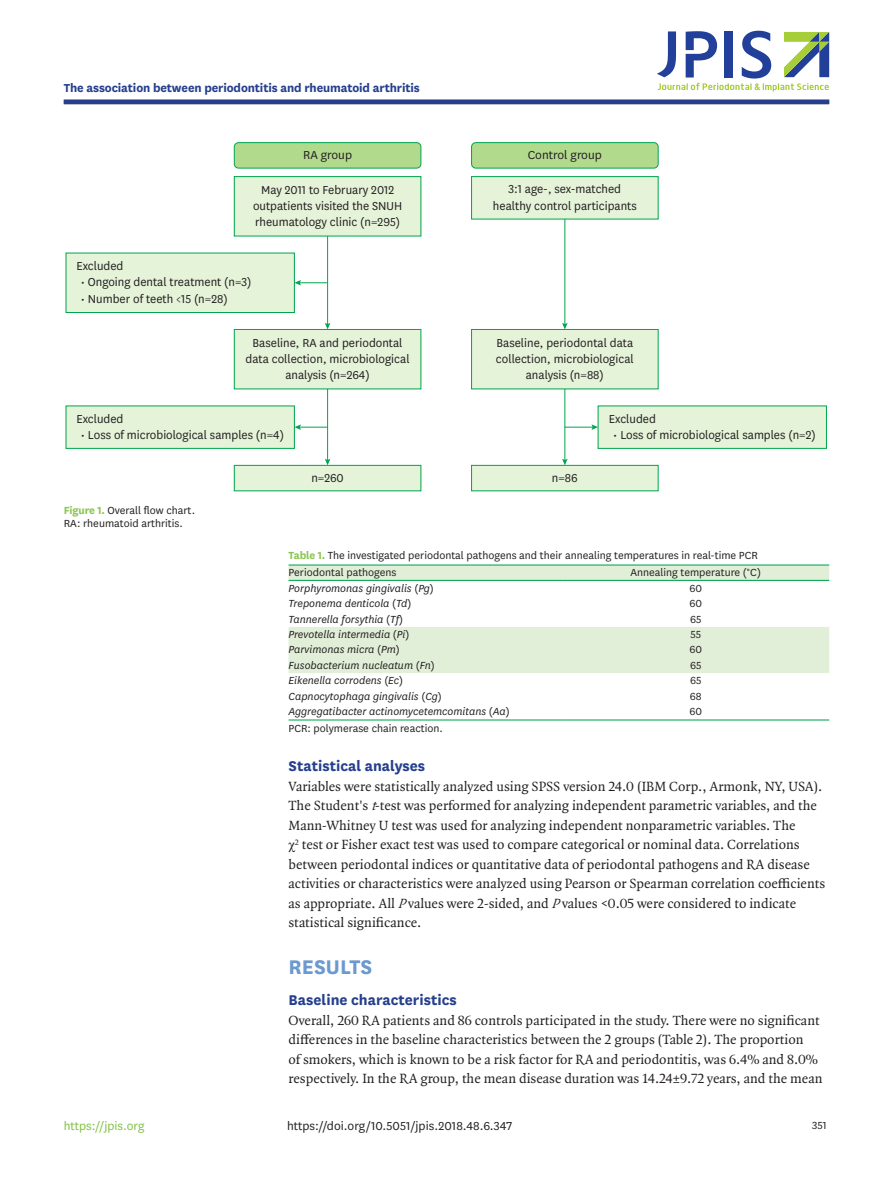
<style>
.page{position:relative;width:893px;height:1191px;background:#fff}
.page>*{position:absolute;margin:0;border:0;box-sizing:border-box;transform-origin:0 0}
.body_title1{font:700 23.1px "National";color:#6b99d0}
.body_title2_stacked{font:700 16.5px "National";color:#253f8e}
.body_title2{font:700 16.5px "National";color:#253f8e}
.body_p_first{font:14.25px/19.5px "Quadraat OT";color:#231f20}
.doi_running_footer{font:13.5px/16.2px "National";color:#231f20;text-align:center}
.alt-title-type{font:700 13.5px "National";letter-spacing:-.01em;color:#253f8e}
.url{font:13.5px "National";color:#7fc241}
.tbody_entry{font:italic 12px "National";color:#231f20}
.table-wrap_caption{font:12px "National";color:#231f20}
.fig_caption{font:12px/13.5px "National";color:#231f20}
.thead_entry{font:12px "National";color:#231f20}
.table-wrap-foot_p_fi{font:12px "National";color:#231f20}
.tbody_entry-2{font:12px "National";color:#231f20}
.s1{font-weight:700;color:#8bc750}
.s2{font-style:normal}
.s3{font-style:italic}
.s4{font-family:"Times New Roman"}
</style>
<div class="page">
<hr style="left:64px;top:100px;width:765px;height:4px;background:#253f8e">
<svg style="left:657px;top:31px;width:172px;height:60px"></svg>
<svg style="left:289px;top:565px;width:540px;height:108px;fill:#e2efd8"></svg>
<hr style="left:289px;top:564px;width:273px;height:1px;background:#00a54f">
<hr style="left:562px;top:564px;width:267px;height:1px;background:#00a54f">
<hr style="left:289px;top:580px;width:273px;height:1px;background:#00a54f">
<hr style="left:562px;top:580px;width:267px;height:1px;background:#00a54f">
<hr style="left:289px;top:719px;width:273px;height:1px;background:#00a54f">
<hr style="left:562px;top:719px;width:267px;height:1px;background:#00a54f">
<hr style="left:327px;top:236px;width:1px;height:89px;background:#00a54f">
<svg style="left:325px;top:323px;width:5px;height:6px"></svg>
<hr style="left:327px;top:389px;width:1px;height:72px;background:#00a54f">
<svg style="left:325px;top:459px;width:5px;height:6px"></svg>
<hr style="left:564px;top:389px;width:1px;height:72px;background:#00a54f">
<svg style="left:562px;top:459px;width:6px;height:6px"></svg>
<hr style="left:564px;top:219px;width:1px;height:106px;background:#00a54f">
<svg style="left:562px;top:323px;width:6px;height:6px"></svg>
<div style="left:472px;top:177px;width:186px;height:42px;background:#e5f3d9"></div>
<div style="left:471px;top:176px;width:187px;height:43px;border:1px solid #00a54f"></div>
<div style="left:234px;top:177px;width:187px;height:59px;background:#e5f3d9"></div>
<div style="left:234px;top:176px;width:187px;height:60px;border:1px solid #00a54f"></div>
<div style="left:234px;top:329px;width:187px;height:60px;background:#e5f3d9"></div>
<div style="left:234px;top:329px;width:187px;height:60px;border:1px solid #00a54f"></div>
<div style="left:472px;top:329px;width:186px;height:60px;background:#e5f3d9"></div>
<div style="left:471px;top:329px;width:187px;height:60px;border:1px solid #00a54f"></div>
<div style="left:234px;top:465px;width:187px;height:26px;background:#e5f3d9"></div>
<div style="left:234px;top:465px;width:187px;height:26px;border:1px solid #00a54f"></div>
<div style="left:472px;top:465px;width:186px;height:26px;background:#e5f3d9"></div>
<div style="left:471px;top:465px;width:187px;height:26px;border:1px solid #00a54f"></div>
<div style="left:66px;top:253px;width:228px;height:59px;background:#e5f3d9"></div>
<div style="left:66px;top:253px;width:229px;height:60px;border:1px solid #00a54f"></div>
<div style="left:66px;top:406px;width:228px;height:42px;background:#e5f3d9"></div>
<div style="left:66px;top:405px;width:229px;height:44px;border:1px solid #00a54f"></div>
<div style="left:598px;top:406px;width:228px;height:42px;background:#e5f3d9"></div>
<div style="left:598px;top:405px;width:229px;height:44px;border:1px solid #00a54f"></div>
<svg style="left:294px;top:280px;width:34px;height:5px"></svg>
<svg style="left:294px;top:424px;width:34px;height:6px"></svg>
<svg style="left:565px;top:424px;width:33px;height:6px"></svg>
<div style="left:234px;top:143px;width:187px;height:25px;background:#b2da8d;border-radius:4px"></div>
<div style="left:234px;top:142px;width:187px;height:26px;border:1px solid #00a54f;border-radius:4px"></div>
<div style="left:472px;top:143px;width:186px;height:25px;background:#b2da8d;border-radius:4px"></div>
<div style="left:471px;top:142px;width:187px;height:26px;border:1px solid #00a54f;border-radius:4px"></div>
<p class="alt-title-type" style="left:64px;top:78px;width:358px">The association between periodontitis and rheumatoid arthritis</p>
<p class="doi_running_footer" style="left:303px;top:146px;width:51px">RA group</p>
<p class="doi_running_footer" style="left:528px;top:146px;width:76px">Control group</p>
<p class="doi_running_footer" style="left:253px;top:181px;width:151px">May 2011 to February 2012 outpatients visited the SNUH rheumatology clinic (n=295)</p>
<p class="doi_running_footer" style="left:76px;top:257px;width:49px">Excluded</p>
<p class="doi_running_footer" style="left:81px;top:273px;width:172px">• Ongoing dental treatment (n=3)</p>
<p class="doi_running_footer" style="left:81px;top:290px;width:148px">• Number of teeth &lt;15 (n=28)</p>
<p class="doi_running_footer" style="left:493px;top:180px;width:145px">3:1 age-, sex-matched healthy control participants</p>
<p class="doi_running_footer" style="left:246px;top:334px;width:166px">Baseline, RA and periodontal data collection, microbiological analysis (n=264)</p>
<p class="doi_running_footer" style="left:496px;top:334px;width:139px">Baseline, periodontal data collection, microbiological analysis (n=88)</p>
<p class="doi_running_footer" style="left:76px;top:410px;width:49px">Excluded</p>
<p class="doi_running_footer" style="left:81px;top:426px;width:205px">• Loss of microbiological samples (n=4)</p>
<p class="fig_caption" style="left:64px;top:503px;width:133px"><span class="s1">Figure 1.</span> Overall flow chart.<br>RA: rheumatoid arthritis.</p>
<p class="doi_running_footer" style="left:311px;top:469px;width:34px">n=260</p>
<p class="doi_running_footer" style="left:552px;top:469px;width:27px">n=86</p>
<p class="doi_running_footer" style="left:609px;top:410px;width:49px">Excluded</p>
<p class="doi_running_footer" style="left:613px;top:426px;width:204px">• Loss of microbiological samples (n=2)</p>
<p class="table-wrap_caption" style="left:289px;top:547px;width:471px"><span class="s1">Table 1.</span> The investigated periodontal pathogens and their annealing temperatures in real-time PCR</p>
<p class="thead_entry" style="left:289px;top:564px;width:109px">Periodontal pathogens</p>
<p class="thead_entry" style="left:630px;top:564px;width:132px">Annealing temperature (°C)</p>
<p class="tbody_entry" style="left:289px;top:581px;width:147px">Porphyromonas gingivalis <span class="s2">(</span>Pg<span class="s2">)</span></p>
<p class="tbody_entry-2" style="left:689px;top:580px;width:14px">60</p>
<p class="tbody_entry" style="left:289px;top:596px;width:124px">Treponema denticola <span class="s2">(</span>Td<span class="s2">)</span></p>
<p class="tbody_entry-2" style="left:689px;top:596px;width:14px">60</p>
<p class="tbody_entry" style="left:289px;top:611px;width:116px">Tannerella forsythia <span class="s2">(</span>Tf<span class="s2">)</span></p>
<p class="tbody_entry-2" style="left:690px;top:611px;width:13px">65</p>
<p class="tbody_entry" style="left:289px;top:627px;width:122px">Prevotella intermedia <span class="s2">(</span>Pi<span class="s2">)</span></p>
<p class="tbody_entry-2" style="left:690px;top:626px;width:12px">55</p>
<p class="tbody_entry" style="left:289px;top:642px;width:113px">Parvimonas micra <span class="s2">(</span>Pm<span class="s2">)</span></p>
<p class="tbody_entry-2" style="left:689px;top:642px;width:14px">60</p>
<p class="tbody_entry" style="left:289px;top:657px;width:148px">Fusobacterium nucleatum <span class="s2">(</span>Fn<span class="s2">)</span></p>
<p class="tbody_entry-2" style="left:690px;top:657px;width:13px">65</p>
<p class="tbody_entry" style="left:289px;top:673px;width:116px">Eikenella corrodens <span class="s2">(</span>Ec<span class="s2">)</span></p>
<p class="tbody_entry-2" style="left:690px;top:672px;width:13px">65</p>
<p class="tbody_entry" style="left:289px;top:688px;width:155px">Capnocytophaga gingivalis <span class="s2">(</span>Cg<span class="s2">)</span></p>
<p class="tbody_entry-2" style="left:690px;top:688px;width:13px">68</p>
<p class="tbody_entry" style="left:289px;top:704px;width:223px">Aggregatibacter actinomycetemcomitans <span class="s2">(</span>Aa<span class="s2">)</span></p>
<p class="tbody_entry-2" style="left:689px;top:703px;width:14px">60</p>
<p class="table-wrap-foot_p_fi" style="left:289px;top:721px;width:156px">PCR: polymerase chain reaction.</p>
<p class="body_title2" style="left:289px;top:754px;width:138px">Statistical analyses</p>
<p class="body_p_first" style="left:289px;top:776px;width:538px">Variables were statistically analyzed using SPSS version 24.0 (IBM Corp., Armonk, NY, USA).<br>The Student's <span class="s3">t</span>-test was performed for analyzing independent parametric variables, and the Mann-Whitney U test was used for analyzing independent nonparametric variables. The<br><span class="s4">χ</span><sup>2</sup> test or Fisher exact test was used to compare categorical or nominal data. Correlations between periodontal indices or quantitative data of periodontal pathogens and RA disease activities or characteristics were analyzed using Pearson or Spearman correlation coefficients as appropriate. All <span class="s3">P</span>values were 2-sided, and <span class="s3">P</span>values &lt;0.05 were considered to indicate statistical significance.</p>
<p class="body_title1" style="left:289px;top:950px;width:85px">RESULTS</p>
<p class="body_title2_stacked" style="left:289px;top:988px;width:170px">Baseline characteristics</p>
<p class="body_p_first" style="left:289px;top:1010px;width:536px">Overall, 260 RA patients and 86 controls participated in the study. There were no significant differences in the baseline characteristics between the 2 groups (Table 2). The proportion<br>of smokers, which is known to be a risk factor for RA and periodontitis, was 6.4% and 8.0% respectively. In the RA group, the mean disease duration was 14.24±9.72 years, and the mean</p>
<p class="doi_running_footer" style="left:287px;top:1116px;width:227px">https://doi.org/10.5051/jpis.2018.48.6.347</p>
<p class="url" style="left:64px;top:1116px;width:82px">https://jpis.org</p>
<p class="table-wrap_caption" style="left:812px;top:1117px;width:16px">351</p>
</div>
